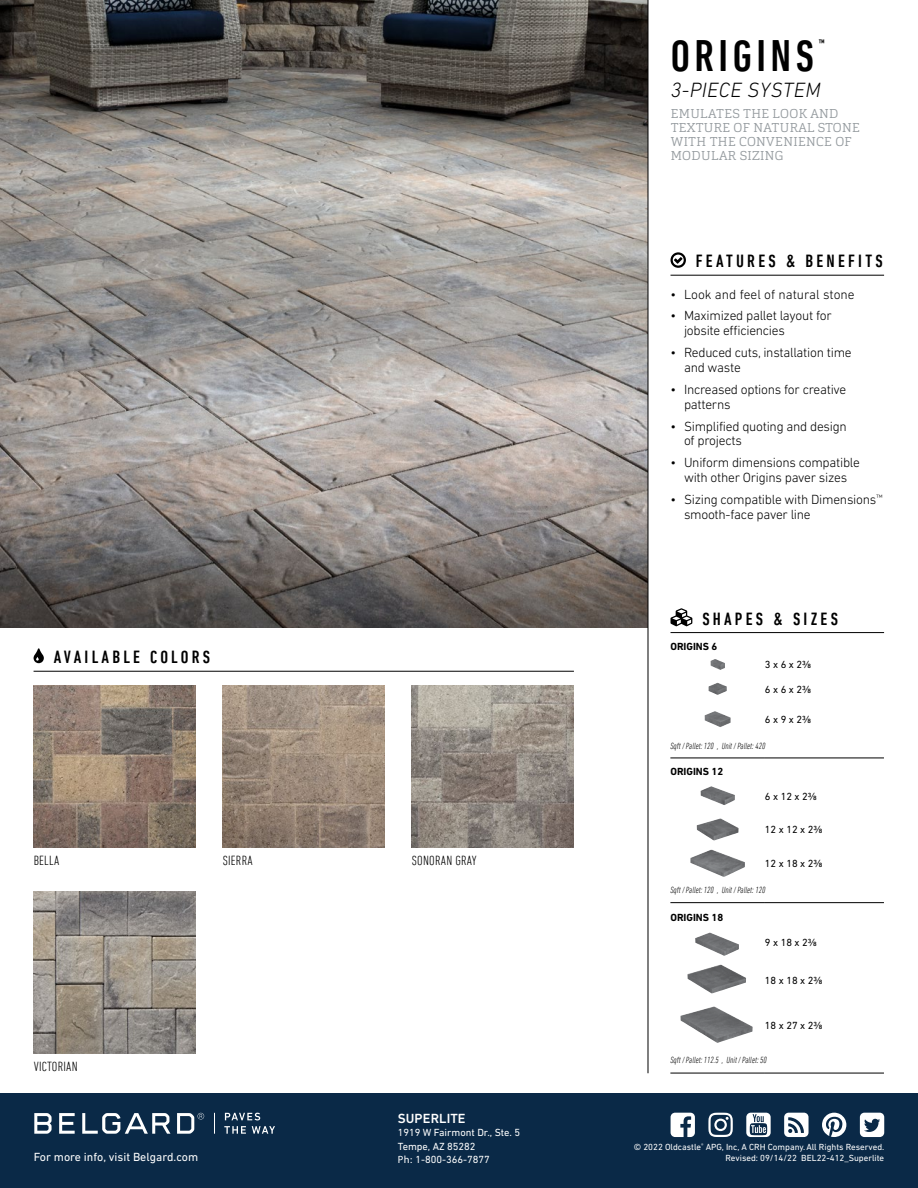
<style>
.page{position:relative;width:918px;height:1188px;background:#fff}
.page>*{position:absolute;margin:0;border:0;box-sizing:border-box;transform-origin:0 0}
.t1{font:500 condensed 45px "DIN Next LT Pro";letter-spacing:.1em;color:#000}
.t2{font:italic 300 21px "DIN Next LT Pro";letter-spacing:.02em;color:#000}
.t3{font:500 condensed 18px "DIN Next LT Pro";letter-spacing:.18em;color:#000}
.t4{font:300 13.5px/15px "DIN Next LT Pro";letter-spacing:-.02em;color:#000}
.t5{font:300 condensed 13.5px "DIN Next LT Pro";letter-spacing:.02em;color:#000}
.t6{font:300 13.5px "DIN Next LT Pro";color:#000}
.t7{font:500 13.5px "DIN Next LT Pro";letter-spacing:.01em;color:#fff}
.t8{font:300 12.75px/14.2px "Cargan";letter-spacing:.03em;color:#959b9f}
.t9{font:12px "DIN Next LT Pro";color:#fff}
.t10{font:10.5px "DIN Next LT Pro";color:#000}
.t11{font:10.5px/13.5px "DIN Next LT Pro";color:#fff}
.t12{font:700 10.5px "DIN Next LT Pro";color:#000}
.t13{font:500 condensed 9.6px "DIN Next LT Pro";color:#000}
.t14{font:italic 300 condensed 9px "DIN Next LT Pro";color:#000}
.t15{font:9px "DIN Next LT Pro";color:#fff}
.s1{font-family:"Myriad Pro"}
</style>
<div class="page">
<div style="left:0;top:1094px;width:918px;height:94px;background:#0a2947"></div>
<hr style="left:671px;top:275px;width:213px;height:1px;background:#000">
<svg style="left:671px;top:252px;width:15px;height:16px"></svg>
<hr style="left:34px;top:671px;width:540px;height:1px;background:#000">
<svg style="left:34px;top:648px;width:10px;height:15px"></svg>
<hr style="left:671px;top:632px;width:213px;height:1px;background:#000">
<svg style="left:671px;top:608px;width:21px;height:18px"></svg>
<hr style="left:670px;top:758px;width:95px;height:1px;background:#000">
<hr style="left:765px;top:758px;width:119px;height:1px;background:#000">
<hr style="left:670px;top:902px;width:95px;height:1px;background:#000">
<hr style="left:765px;top:902px;width:119px;height:1px;background:#000">
<hr style="left:670px;top:1073px;width:95px;height:1px;background:#000">
<hr style="left:765px;top:1073px;width:119px;height:1px;background:#000">
<img style="left:710px;top:659px;width:15px;height:11px">
<img style="left:708px;top:683px;width:19px;height:12px">
<img style="left:705px;top:711px;width:26px;height:16px">
<img style="left:700px;top:786px;width:35px;height:19px">
<img style="left:697px;top:818px;width:42px;height:23px">
<img style="left:690px;top:850px;width:55px;height:27px">
<img style="left:695px;top:933px;width:44px;height:23px">
<img style="left:687px;top:964px;width:59px;height:30px">
<img style="left:680px;top:1006px;width:73px;height:37px">
<img style="left:34px;top:686px;width:162px;height:162px">
<img style="left:223px;top:686px;width:162px;height:162px">
<img style="left:412px;top:686px;width:162px;height:162px">
<img style="left:34px;top:892px;width:162px;height:162px">
<img style="left:0;top:0;width:648px;height:628px">
<hr style="left:648px;top:0;width:1px;height:1073px;background:#000">
<svg style="left:225px;top:1113px;width:35px;height:7px"></svg>
<svg style="left:224px;top:1126px;width:22px;height:8px"></svg>
<svg style="left:34px;top:1113px;width:18px;height:21px"></svg>
<svg style="left:59px;top:1113px;width:16px;height:21px"></svg>
<svg style="left:82px;top:1113px;width:88px;height:21px"></svg>
<svg style="left:177px;top:1113px;width:27px;height:21px"></svg>
<svg style="left:214px;top:1113px;width:1px;height:21px"></svg>
<svg style="left:252px;top:1126px;width:23px;height:8px"></svg>
<svg style="left:671px;top:1113px;width:24px;height:24px"></svg>
<svg style="left:708px;top:1113px;width:25px;height:24px"></svg>
<svg style="left:746px;top:1113px;width:25px;height:24px"></svg>
<svg style="left:784px;top:1113px;width:25px;height:24px"></svg>
<svg style="left:822px;top:1113px;width:24px;height:24px"></svg>
<svg style="left:860px;top:1113px;width:24px;height:24px"></svg>
<h3 class="t3" style="left:54px;top:647px;width:158px">AVAILABLE COLORS</h3>
<p class="t5" style="left:34px;top:853px;width:27px">BELLA</p>
<p class="t5" style="left:223px;top:853px;width:31px">SIERRA</p>
<p class="t5" style="left:412px;top:853px;width:66px">SONORAN GRAY</p>
<p class="t5" style="left:34px;top:1058px;width:45px">VICTORIAN</p>
<p class="t9" style="left:34px;top:1150px;width:166px">For more info, visit Belgard.com</p>
<p class="t7" style="left:398px;top:1110px;width:69px">SUPERLITE</p>
<p class="t11" style="left:398px;top:1126px;width:124px">1919 W Fairmont Dr., Ste. 5<br>Tempe, AZ 85282<br><span class="s1">Ph:</span> 1-800-366-7877</p>
<h1 class="t1" style="left:671px;top:31px;width:145px">ORIGINS</h1>
<p class="t13" style="left:818px;top:37px;width:8px">™</p>
<h2 class="t2" style="left:671px;top:77px;width:151px">3-PIECE SYSTEM</h2>
<p class="t8" style="left:671px;top:106px;width:191px">EMULATES THE LOOK AND<br>TEXTURE OF NATURAL STONE<br>WITH THE CONVENIENCE OF<br>MODULAR SIZING</p>
<h3 class="t3" style="left:696px;top:250px;width:188px">FEATURES &amp; BENEFITS</h3>
<p class="t6" style="left:671px;top:286px;width:186px">• Look and feel of natural stone</p>
<p class="t4" style="left:684px;top:308px;width:149px;text-indent:-14px">• Maximized pallet layout for jobsite efficiencies</p>
<p class="t4" style="left:684px;top:345px;width:169px;text-indent:-14px">• Reduced cuts, installation time and waste</p>
<p class="t4" style="left:684px;top:382px;width:164px;text-indent:-14px">• Increased options for creative patterns</p>
<p class="t4" style="left:684px;top:418px;width:164px;text-indent:-14px">• Simplified quoting and design of projects</p>
<p class="t4" style="left:671px;top:455px;width:191px;text-align:center">• Uniform dimensions compatible with other Origins paver sizes</p>
<p class="t4" style="left:684px;top:492px;width:200px;text-indent:-14px">• Sizing compatible with Dimensions<sup>™ </sup>smooth-face paver line</p>
<h3 class="t3" style="left:702px;top:609px;width:137px">SHAPES &amp; SIZES</h3>
<p class="t12" style="left:670px;top:640px;width:48px">ORIGINS 6</p>
<p class="t10" style="left:765px;top:659px;width:48px">3 x 6 x 23/8</p>
<p class="t10" style="left:765px;top:683px;width:48px">6 x 6 x 23/8</p>
<p class="t10" style="left:765px;top:713px;width:48px">6 x 9 x 23/8</p>
<p class="t14" style="left:670px;top:741px;width:96px">Sqft / Pallet: 120 , Unit / Pallet: 420</p>
<p class="t12" style="left:670px;top:766px;width:54px">ORIGINS 12</p>
<p class="t10" style="left:765px;top:790px;width:53px">6 x 12 x 23/8</p>
<p class="t10" style="left:765px;top:824px;width:59px">12 x 12 x 23/8</p>
<p class="t10" style="left:765px;top:858px;width:59px">12 x 18 x 23/8</p>
<p class="t14" style="left:670px;top:885px;width:96px">Sqft / Pallet: 120 , Unit / Pallet: 120</p>
<p class="t12" style="left:670px;top:911px;width:54px">ORIGINS 18</p>
<p class="t10" style="left:765px;top:936px;width:53px">9 x 18 x 23/8</p>
<p class="t10" style="left:765px;top:974px;width:59px">18 x 18 x 23/8</p>
<p class="t10" style="left:765px;top:1019px;width:59px">18 x 27 x 23/8</p>
<p class="t14" style="left:670px;top:1055px;width:98px">Sqft / Pallet: 112.5 , Unit / Pallet: 50</p>
<p class="t15" style="left:634px;top:1142px;width:252px">© 2022 Oldcastle<sup>®</sup> APG, Inc, A CRH Company.All Rights Reserved.</p>
<p class="t15" style="left:725px;top:1153px;width:160px">Revised: 09/14/22 BEL22-412_Superlite</p>
</div>
